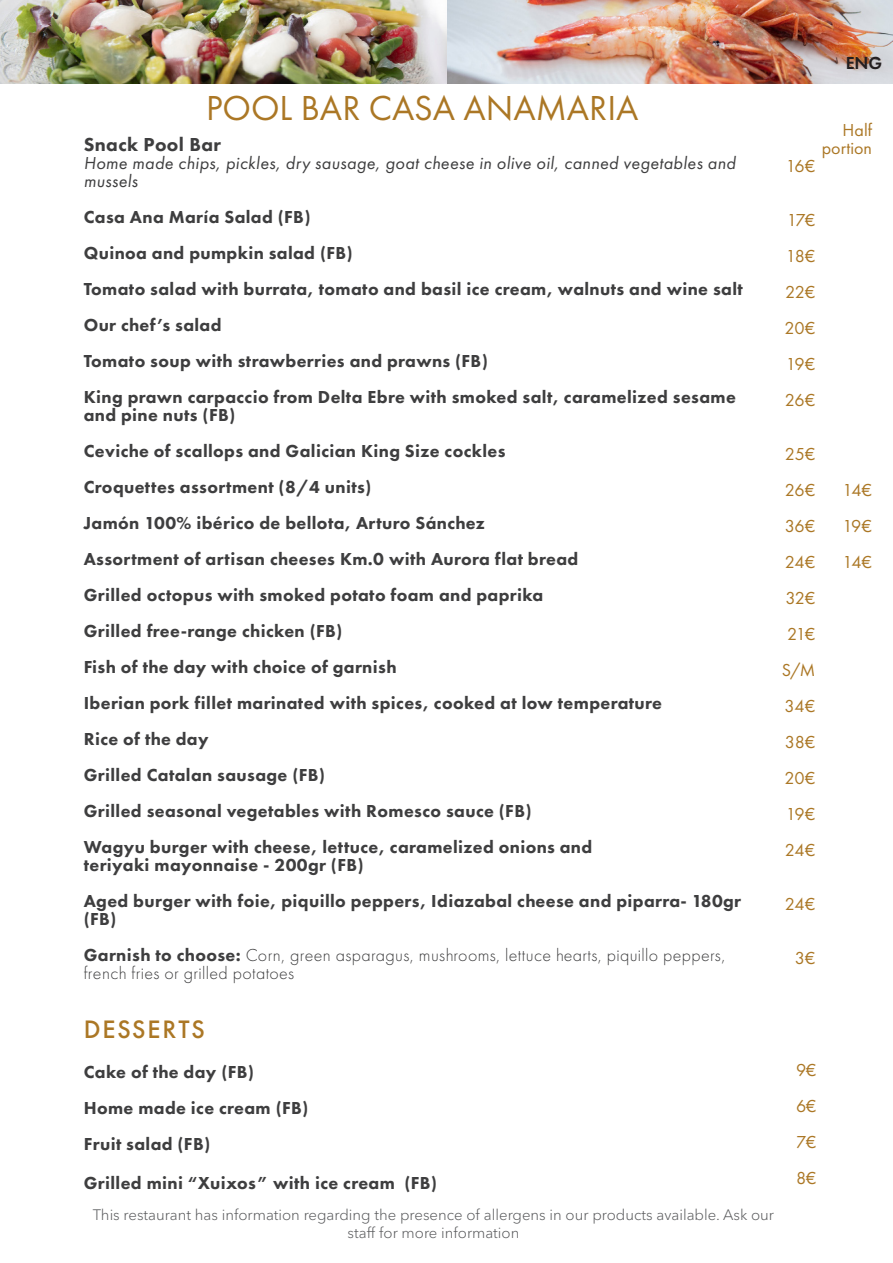
<style>
.page{position:relative;width:893px;height:1263px;background:#fff}
.page>*{position:absolute;margin:0;border:0;box-sizing:border-box;transform-origin:0 0}
.t1{font:36px "Futura PT";color:#ab7725}
.t2{font:500 26.25px "Futura PT";letter-spacing:.07em;color:#ab7725}
.t3{font:800 19.5px "Futura PT";letter-spacing:.02em;color:#3e3e3f}
.t4{font:800 18px/18px "Futura PT";letter-spacing:.02em;color:#3e3e3f}
.t5{font:300 18px/18px "Futura PT";letter-spacing:.02em;color:#3e3e3f}
.t6{font:18px "Futura PT";letter-spacing:-.025em;color:#ab7725}
.t7{font:italic 18px/18px "Futura PT";letter-spacing:.02em;color:#3e3e3f}
.t8{font:18px "Futura PT";color:#ab7725}
.t9{font:600 18px "Futura PT";color:#231f20}
.t10{font:300 15px/18px "Avenir Next Cyr";color:#57585a;text-align:center}
.s1{font-weight:800}
</style>
<div class="page">
<img style="left:0;top:0;width:893px;height:84px">
<p class="t1" style="left:206px;top:87px;width:434px">POOL BAR CASA ANAMARIA</p>
<p class="t3" style="left:84px;top:132px;width:139px">Snack Pool Bar</p>
<p class="t7" style="left:84px;top:154px;width:653px">Home made chips, pickles, dry sausage, goat cheese in olive oil, canned vegetables and mussels</p>
<p class="t4" style="left:84px;top:208px;width:228px">Casa Ana María Salad (FB)</p>
<p class="t4" style="left:84px;top:244px;width:270px">Quinoa and pumpkin salad (FB)</p>
<p class="t4" style="left:84px;top:280px;width:661px">Tomato salad with burrata, tomato and basil ice cream, walnuts and wine salt</p>
<p class="t4" style="left:84px;top:316px;width:139px">Our chef’s salad</p>
<p class="t4" style="left:84px;top:352px;width:405px">Tomato soup with strawberries and prawns (FB)</p>
<p class="t4" style="left:84px;top:388px;width:654px">King prawn carpaccio from Delta Ebre with smoked salt, caramelized sesame and pine nuts (FB)</p>
<p class="t4" style="left:84px;top:442px;width:423px">Ceviche of scallops and Galician King Size cockles</p>
<p class="t4" style="left:84px;top:478px;width:289px">Croquettes assortment (8/4 units)</p>
<p class="t4" style="left:84px;top:514px;width:403px">Jamón 100% ibérico de bellota, Arturo Sánchez</p>
<p class="t4" style="left:84px;top:550px;width:496px">Assortment of artisan cheeses Km.0 with Aurora flat bread</p>
<p class="t4" style="left:84px;top:586px;width:461px">Grilled octopus with smoked potato foam and paprika</p>
<p class="t4" style="left:84px;top:622px;width:260px">Grilled free-range chicken (FB)</p>
<p class="t4" style="left:84px;top:658px;width:314px">Fish of the day with choice of garnish</p>
<p class="t4" style="left:84px;top:694px;width:580px">Iberian pork fillet marinated with spices, cooked at low temperature</p>
<p class="t4" style="left:84px;top:730px;width:126px">Rice of the day</p>
<p class="t4" style="left:84px;top:766px;width:243px">Grilled Catalan sausage (FB)</p>
<p class="t4" style="left:84px;top:802px;width:449px">Grilled seasonal vegetables with Romesco sauce (FB)</p>
<p class="t4" style="left:84px;top:838px;width:510px">Wagyu burger with cheese, lettuce, caramelized onions and</p>
<p class="t4" style="left:84px;top:856px;width:281px">teriyaki mayonnaise - 200gr (FB)</p>
<p class="t4" style="left:84px;top:892px;width:659px">Aged burger with foie, piquillo peppers, Idiazabal cheese and piparra- 180gr (FB)</p>
<p class="t5" style="left:84px;top:946px;width:643px"><span class="s1">Garnish to choose:</span> Corn, green asparagus, mushrooms, lettuce hearts, piquillo peppers, french fries or grilled potatoes</p>
<p class="t9" style="left:846px;top:52px;width:38px">ENG</p>
<p class="t6" style="left:786px;top:155px;width:31px">16€</p>
<p class="t6" style="left:842px;top:119px;width:31px">Half</p>
<p class="t8" style="left:822px;top:137px;width:52px">portion</p>
<p class="t6" style="left:787px;top:209px;width:30px">17€</p>
<p class="t6" style="left:786px;top:245px;width:31px">18€</p>
<p class="t6" style="left:785px;top:281px;width:32px">22€</p>
<p class="t6" style="left:784px;top:317px;width:32px">20€</p>
<p class="t6" style="left:786px;top:353px;width:31px">19€</p>
<p class="t6" style="left:785px;top:389px;width:32px">26€</p>
<p class="t6" style="left:785px;top:443px;width:32px">25€</p>
<p class="t6" style="left:785px;top:479px;width:32px">26€</p>
<p class="t6" style="left:785px;top:515px;width:32px">36€</p>
<p class="t6" style="left:785px;top:551px;width:32px">24€</p>
<p class="t6" style="left:785px;top:587px;width:32px">32€</p>
<p class="t6" style="left:787px;top:623px;width:30px">21€</p>
<p class="t6" style="left:782px;top:659px;width:35px">S/M</p>
<p class="t6" style="left:785px;top:695px;width:32px">34€</p>
<p class="t6" style="left:785px;top:731px;width:32px">38€</p>
<p class="t6" style="left:784px;top:767px;width:32px">20€</p>
<p class="t6" style="left:786px;top:803px;width:31px">19€</p>
<p class="t6" style="left:785px;top:839px;width:32px">24€</p>
<p class="t6" style="left:785px;top:893px;width:32px">24€</p>
<p class="t6" style="left:842px;top:479px;width:31px">14€</p>
<p class="t6" style="left:842px;top:515px;width:31px">19€</p>
<p class="t6" style="left:842px;top:551px;width:31px">14€</p>
<p class="t6" style="left:795px;top:947px;width:22px">3€</p>
<p class="t2" style="left:84px;top:1013px;width:123px">DESSERTS</p>
<p class="t4" style="left:84px;top:1062px;width:172px">Cake of the day (FB)</p>
<p class="t4" style="left:84px;top:1098px;width:226px">Home made ice cream (FB)</p>
<p class="t4" style="left:84px;top:1134px;width:128px">Fruit salad (FB)</p>
<p class="t4" style="left:84px;top:1173px;width:355px">Grilled mini “Xuixos” with ice cream (FB)</p>
<p class="t10" style="left:93px;top:1205px;width:683px">This restaurant has information regarding the presence of allergens in our products available. Ask our staff for more information</p>
<p class="t6" style="left:796px;top:1059px;width:22px">9€</p>
<p class="t6" style="left:796px;top:1095px;width:22px">6€</p>
<p class="t6" style="left:796px;top:1131px;width:22px">7€</p>
<p class="t6" style="left:796px;top:1167px;width:22px">8€</p>
</div>
